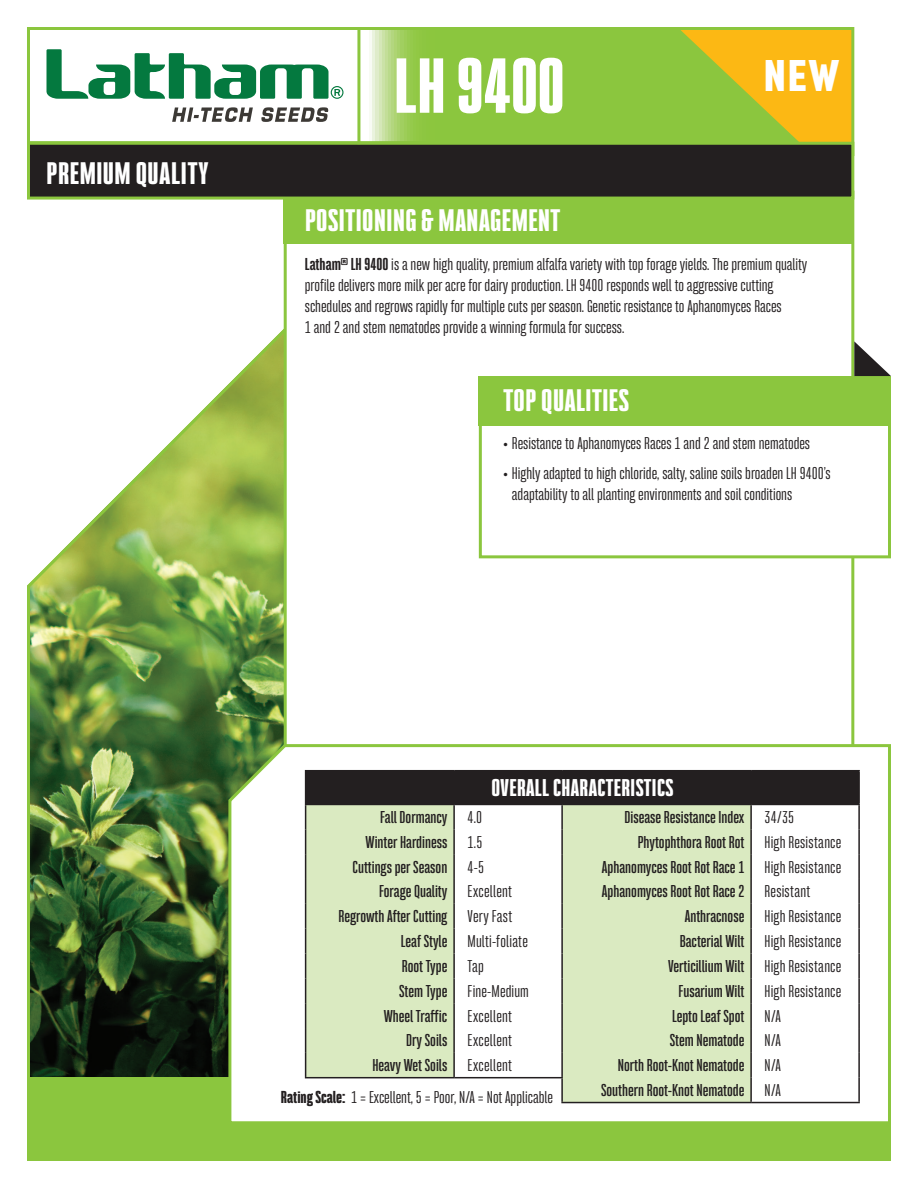
<style>
.page{position:relative;width:918px;height:1188px;background:#fff}
.page>*{position:absolute;margin:0;border:0;box-sizing:border-box;transform-origin:0 0}
.t1{font:800 67.5px "Bw Stretch";color:#fff}
.t2{font:900 45px "Sofia Pro Condensed";color:#fff}
.t3{font:800 27px "Bw Stretch";letter-spacing:.02em;color:#fff}
.t4{font:800 21px "Bw Stretch";letter-spacing:.02em;color:#fff}
.t5{font:15px/21px "Bw Stretch";color:#231f20}
.t6{font:700 15px "Bw Stretch";color:#231f20}
.t7{font:15px "Bw Stretch";letter-spacing:.02em;color:#231f20}
.t8{font:15px "Bw Stretch";letter-spacing:.025em;color:#231f20}
.s1{font-weight:900}
.s2{font-weight:800}
</style>
<div class="page">
<div style="left:284px;top:27px;width:570px;height:129px;background:#fcb814;border:3px solid #8bc63e"></div>
<svg style="left:27px;top:27px;width:775px;height:115px"></svg>
<img style="left:27px;top:306px;width:257px;height:772px">
<div style="left:284px;top:191px;width:570px;height:571px;background:#fff;border:3px solid #8bc63e"></div>
<div style="left:479px;top:376px;width:412px;height:182px;background:#fff;border:3px solid #8bc63e"></div>
<div style="left:479px;top:376px;width:412px;height:49px;background:#8bc63e"></div>
<div style="left:284px;top:197px;width:570px;height:47px;background:#8bc63e"></div>
<div style="left:27px;top:1078px;width:864px;height:83px;background:#8bc63e"></div>
<div style="left:28px;top:143px;width:825px;height:55px;background:#231f20"></div>
<div style="left:27px;top:142px;width:827px;height:58px;border:3px solid #8bc63e"></div>
<svg style="left:854px;top:341px;width:37px;height:35px"></svg>
<svg style="left:172px;top:107px;width:81px;height:15px"></svg>
<svg style="left:261px;top:107px;width:68px;height:15px"></svg>
<svg style="left:47px;top:49px;width:297px;height:50px"></svg>
<hr style="left:357px;top:29px;width:3px;height:115px;background:#8bc63e">
<svg style="left:226px;top:742px;width:665px;height:380px"></svg>
<div style="left:306px;top:771px;width:553px;height:33px;background:#231f20"></div>
<svg style="left:306px;top:805px;width:148px;height:298px;background:#dceac5"></svg>
<svg style="left:454px;top:805px;width:404px;height:298px"></svg>
<hr style="left:561px;top:879px;width:2px;height:25px;background:#231f20">
<hr style="left:750px;top:879px;width:2px;height:25px;background:#231f20">
<hr style="left:561px;top:1003px;width:2px;height:25px;background:#231f20">
<hr style="left:750px;top:1003px;width:2px;height:25px;background:#231f20">
<hr style="left:750px;top:1078px;width:2px;height:24px;background:#231f20">
<hr style="left:561px;top:904px;width:2px;height:25px;background:#231f20">
<hr style="left:750px;top:904px;width:2px;height:25px;background:#231f20">
<hr style="left:561px;top:929px;width:2px;height:25px;background:#231f20">
<hr style="left:750px;top:929px;width:2px;height:25px;background:#231f20">
<hr style="left:561px;top:954px;width:2px;height:24px;background:#231f20">
<hr style="left:750px;top:954px;width:2px;height:24px;background:#231f20">
<hr style="left:561px;top:978px;width:2px;height:25px;background:#231f20">
<hr style="left:750px;top:978px;width:2px;height:25px;background:#231f20">
<hr style="left:305px;top:770px;width:149px;height:1px;background:#231f20">
<hr style="left:454px;top:770px;width:108px;height:1px;background:#231f20">
<hr style="left:562px;top:770px;width:189px;height:1px;background:#231f20">
<hr style="left:751px;top:770px;width:109px;height:1px;background:#231f20">
<hr style="left:305px;top:804px;width:149px;height:1px;background:#231f20">
<hr style="left:562px;top:804px;width:189px;height:1px;background:#231f20">
<hr style="left:561px;top:805px;width:2px;height:24px;background:#231f20">
<hr style="left:750px;top:805px;width:2px;height:24px;background:#231f20">
<hr style="left:561px;top:829px;width:2px;height:25px;background:#231f20">
<hr style="left:750px;top:829px;width:2px;height:25px;background:#231f20">
<hr style="left:858px;top:771px;width:2px;height:33px;background:#231f20">
<hr style="left:454px;top:804px;width:108px;height:1px;background:#231f20">
<hr style="left:453px;top:805px;width:2px;height:24px;background:#231f20">
<hr style="left:751px;top:804px;width:109px;height:1px;background:#231f20">
<hr style="left:858px;top:805px;width:2px;height:24px;background:#231f20">
<hr style="left:453px;top:829px;width:2px;height:25px;background:#231f20">
<hr style="left:858px;top:829px;width:2px;height:25px;background:#231f20">
<hr style="left:453px;top:854px;width:2px;height:25px;background:#231f20">
<hr style="left:453px;top:879px;width:2px;height:25px;background:#231f20">
<hr style="left:858px;top:879px;width:2px;height:25px;background:#231f20">
<hr style="left:453px;top:904px;width:2px;height:25px;background:#231f20">
<hr style="left:858px;top:904px;width:2px;height:25px;background:#231f20">
<hr style="left:453px;top:929px;width:2px;height:25px;background:#231f20">
<hr style="left:858px;top:929px;width:2px;height:25px;background:#231f20">
<hr style="left:453px;top:954px;width:2px;height:24px;background:#231f20">
<hr style="left:858px;top:954px;width:2px;height:24px;background:#231f20">
<hr style="left:453px;top:978px;width:2px;height:25px;background:#231f20">
<hr style="left:858px;top:978px;width:2px;height:25px;background:#231f20">
<hr style="left:305px;top:771px;width:1px;height:33px;background:#231f20">
<hr style="left:453px;top:1003px;width:2px;height:25px;background:#231f20">
<hr style="left:858px;top:1003px;width:2px;height:25px;background:#231f20">
<hr style="left:858px;top:1078px;width:2px;height:24px;background:#231f20">
<hr style="left:561px;top:1102px;width:190px;height:1px;background:#231f20">
<hr style="left:751px;top:1102px;width:109px;height:1px;background:#231f20">
<hr style="left:561px;top:1028px;width:2px;height:25px;background:#231f20">
<hr style="left:750px;top:1028px;width:2px;height:25px;background:#231f20">
<hr style="left:858px;top:1028px;width:2px;height:25px;background:#231f20">
<hr style="left:750px;top:1053px;width:2px;height:25px;background:#231f20">
<hr style="left:858px;top:1053px;width:2px;height:25px;background:#231f20">
<hr style="left:453px;top:1028px;width:2px;height:25px;background:#231f20">
<hr style="left:561px;top:854px;width:2px;height:25px;background:#231f20">
<hr style="left:750px;top:854px;width:2px;height:25px;background:#231f20">
<hr style="left:858px;top:854px;width:2px;height:25px;background:#231f20">
<hr style="left:561px;top:1078px;width:2px;height:24px;background:#231f20">
<svg style="left:305px;top:805px;width:1px;height:272px"></svg>
<hr style="left:453px;top:1053px;width:2px;height:24px;background:#231f20">
<hr style="left:561px;top:1053px;width:2px;height:24px;background:#231f20">
<hr style="left:305px;top:1077px;width:149px;height:1px;background:#231f20">
<hr style="left:454px;top:1077px;width:109px;height:1px;background:#231f20">
<h3 class="t3" style="left:47px;top:155px;width:163px">PREMIUM QUALITY</h3>
<h1 class="t1" style="left:394px;top:40px;width:172px">LH 9400</h1>
<h2 class="t2" style="left:763px;top:40px;width:77px">NEW</h2>
<h3 class="t3" style="left:305px;top:202px;width:257px">POSITIONING &amp; MANAGEMENT</h3>
<p class="t5" style="left:305px;top:254px;width:504px"><span class="s1">Latham</span><sup>®</sup> <span class="s1">LH 9400</span> is a new high quality, premium alfalfa variety with top forage yields. The premium quality profile delivers more milk per acre for dairy production. LH 9400 responds well to aggressive cutting schedules and regrows rapidly for multiple cuts per season. Genetic resistance to Aphanomyces Races<br>1 and 2 and stem nematodes provide a winning formula for success.</p>
<h3 class="t3" style="left:503px;top:382px;width:127px">TOP QUALITIES</h3>
<p class="t5" style="left:503px;top:433px;width:308px">• Resistance to Aphanomyces Races 1 and 2 and stem nematodes</p>
<p class="t5" style="left:512px;top:463px;width:320px;text-indent:-9px">• Highly adapted to high chloride, salty, saline soils broaden LH 9400’s adaptability to all planting environments and soil conditions</p>
<h3 class="t4" style="left:491px;top:773px;width:184px">OVERALL CHARACTERISTICS</h3>
<p class="t6" style="left:380px;top:808px;width:69px">Fall Dormancy</p>
<p class="t5" style="left:468px;top:807px;width:16px">4.0</p>
<p class="t6" style="left:625px;top:808px;width:121px">Disease Resistance Index</p>
<p class="t5" style="left:765px;top:807px;width:31px">34/35</p>
<p class="t6" style="left:366px;top:832px;width:83px">Winter Hardiness</p>
<p class="t5" style="left:468px;top:832px;width:16px">1.5</p>
<p class="t6" style="left:638px;top:832px;width:108px">Phytophthora Root Rot</p>
<p class="t5" style="left:765px;top:832px;width:78px">High Resistance</p>
<p class="t6" style="left:353px;top:857px;width:96px">Cuttings per Season</p>
<p class="t5" style="left:468px;top:856px;width:18px">4-5</p>
<p class="t6" style="left:602px;top:857px;width:144px">Aphanomyces Root Rot Race 1</p>
<p class="t5" style="left:765px;top:856px;width:78px">High Resistance</p>
<p class="t6" style="left:379px;top:882px;width:70px">Forage Quality</p>
<p class="t7" style="left:468px;top:882px;width:46px">Excellent</p>
<p class="t6" style="left:602px;top:882px;width:144px">Aphanomyces Root Rot Race 2</p>
<p class="t7" style="left:765px;top:882px;width:47px">Resistant</p>
<p class="t6" style="left:338px;top:907px;width:110px">Regrowth After Cutting</p>
<p class="t8" style="left:468px;top:907px;width:46px">Very Fast</p>
<p class="t6" style="left:685px;top:907px;width:61px">Anthracnose</p>
<p class="t5" style="left:765px;top:906px;width:78px">High Resistance</p>
<p class="t6" style="left:401px;top:931px;width:48px">Leaf Style</p>
<p class="t5" style="left:468px;top:931px;width:62px">Multi-foliate</p>
<p class="t6" style="left:680px;top:931px;width:66px">Bacterial Wilt</p>
<p class="t5" style="left:765px;top:931px;width:78px">High Resistance</p>
<p class="t6" style="left:402px;top:956px;width:47px">Root Type</p>
<p class="t5" style="left:468px;top:956px;width:18px">Tap</p>
<p class="t6" style="left:668px;top:956px;width:78px">Verticillium Wilt</p>
<p class="t5" style="left:765px;top:956px;width:78px">High Resistance</p>
<p class="t6" style="left:399px;top:981px;width:50px">Stem Type</p>
<p class="t5" style="left:468px;top:981px;width:63px">Fine-Medium</p>
<p class="t6" style="left:679px;top:981px;width:67px">Fusarium Wilt</p>
<p class="t5" style="left:765px;top:981px;width:78px">High Resistance</p>
<p class="t6" style="left:384px;top:1006px;width:65px">Wheel Traffic</p>
<p class="t7" style="left:468px;top:1006px;width:46px">Excellent</p>
<p class="t6" style="left:672px;top:1006px;width:74px">Lepto Leaf Spot</p>
<p class="t5" style="left:765px;top:1005px;width:18px">N/A</p>
<p class="t6" style="left:406px;top:1031px;width:43px">Dry Soils</p>
<p class="t7" style="left:468px;top:1031px;width:46px">Excellent</p>
<p class="t6" style="left:670px;top:1031px;width:76px">Stem Nematode</p>
<p class="t5" style="left:765px;top:1030px;width:18px">N/A</p>
<p class="t6" style="left:372px;top:1055px;width:76px">Heavy Wet Soils</p>
<p class="t7" style="left:468px;top:1056px;width:46px">Excellent</p>
<p class="t6" style="left:618px;top:1056px;width:128px">North Root-Knot Nematode</p>
<p class="t5" style="left:765px;top:1055px;width:18px">N/A</p>
<p class="t6" style="left:601px;top:1080px;width:145px">Southern Root-Knot Nematode</p>
<p class="t5" style="left:765px;top:1080px;width:18px">N/A</p>
<p class="t5" style="left:281px;top:1087px;width:274px"><span class="s2">Rating Scale:</span> 1 = Excellent, 5 = Poor, N/A = Not Applicable</p>
</div>
